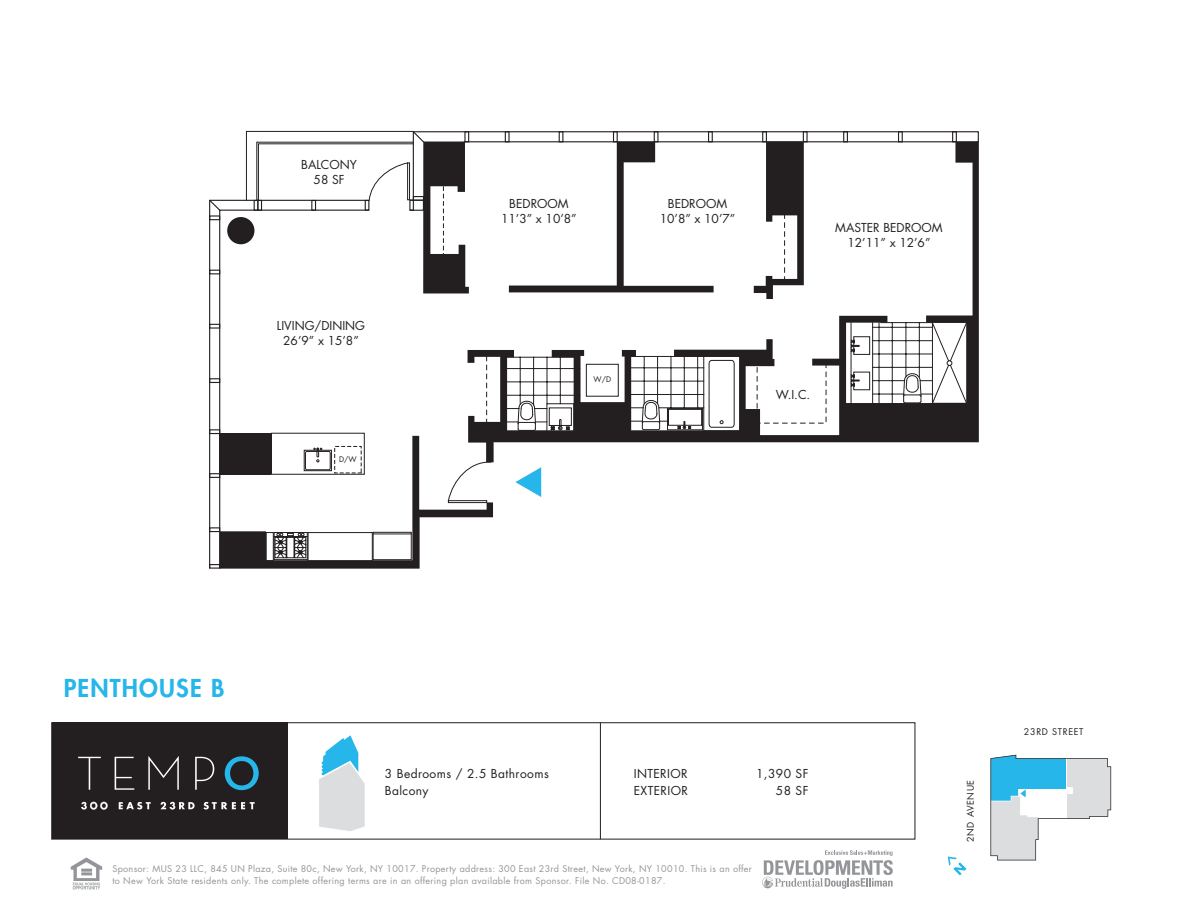
<style>
.page{position:relative;width:1188px;height:918px;background:#fff}
.page>*{position:absolute;margin:0;border:0;box-sizing:border-box;transform-origin:0 0}
.t1{font:800 24px "Futura";letter-spacing:.05em;color:#26b6ea}
.t2{font:12px/15px "Futura";color:#231f20;text-align:center}
.t3{font:12px/17.4px "Futura";letter-spacing:.035em;color:#231f20}
.t4{font:9px/12px "Futura";letter-spacing:.035em;color:#939598}
.t5{font:9px "Futura";letter-spacing:.075em;color:#231f20}
.t6{font:7.5px "Futura";color:#231f20}
</style>
<div class="page">
<svg style="left:990px;top:755px;width:121px;height:105px"></svg>
<svg style="left:319px;top:735px;width:46px;height:96px"></svg>
<svg style="left:209px;top:199px;width:156px;height:370px"></svg>
<svg style="left:209px;top:199px;width:12px;height:13px"></svg>
<svg style="left:515px;top:467px;width:26px;height:30px"></svg>
<svg style="left:468px;top:299px;width:511px;height:163px"></svg>
<div style="left:220px;top:433px;width:51px;height:42px;background:#231f20"></div>
<div style="left:227px;top:217px;width:27px;height:27px;background:#231f20;border-radius:50%"></div>
<div style="left:547px;top:404px;width:27px;height:28px;border:1px solid #231f20"></div>
<div style="left:549px;top:408px;width:23px;height:18px;border:1px solid #231f20"></div>
<svg style="left:507px;top:399px;width:63px;height:32px"></svg>
<svg style="left:246px;top:131px;width:733px;height:168px"></svg>
<svg style="left:220px;top:436px;width:273px;height:133px"></svg>
<div style="left:410px;top:200px;width:14px;height:11px;border:1px solid #231f20"></div>
<div style="left:52px;top:723px;width:236px;height:116px;background:#231f20"></div>
<svg style="left:78px;top:757px;width:23px;height:33px"></svg>
<svg style="left:115px;top:757px;width:19px;height:33px"></svg>
<svg style="left:148px;top:756px;width:31px;height:34px"></svg>
<svg style="left:195px;top:757px;width:19px;height:33px"></svg>
<svg style="left:225px;top:756px;width:34px;height:34px"></svg>
<svg style="left:81px;top:802px;width:27px;height:8px"></svg>
<svg style="left:119px;top:802px;width:32px;height:7px"></svg>
<svg style="left:160px;top:802px;width:35px;height:8px"></svg>
<svg style="left:204px;top:802px;width:51px;height:7px"></svg>
<div style="left:51px;top:722px;width:864px;height:117px;border:1px solid #231f20"></div>
<img style="left:71px;top:858px;width:31px;height:31px">
<hr style="left:600px;top:723px;width:1px;height:116px;background:#231f20">
<svg style="left:948px;top:857px;width:18px;height:18px"></svg>
<svg style="left:762px;top:850px;width:131px;height:39px"></svg>
<h2 class="t2" style="left:301px;top:157px;width:57px">BALCONY<br>58 SF</h2>
<h2 class="t2" style="left:277px;top:318px;width:90px">LIVING/DINING<br>26’9” x 15’8”</h2>
<p class="t6" style="left:339px;top:454px;width:19px">D/W</p>
<h2 class="t2" style="left:501px;top:196px;width:77px">BEDROOM<br>11’3” x 10’8”</h2>
<h2 class="t2" style="left:660px;top:196px;width:77px">BEDROOM<br>10’8” x 10’7”</h2>
<h2 class="t2" style="left:835px;top:220px;width:109px">MASTER BEDROOM<br>12’11” x 12’6”</h2>
<p class="t6" style="left:594px;top:375px;width:19px">W/D</p>
<h2 class="t2" style="left:776px;top:388px;width:36px">W.I.C.</h2>
<h1 class="t1" style="left:64px;top:673px;width:162px">PENTHOUSE B</h1>
<h2 class="t3" style="left:385px;top:765px;width:165px">3 Bedrooms / 2.5 Bathrooms<br>Balcony</h2>
<h2 class="t3" style="left:634px;top:765px;width:56px">INTERIOR<br>EXTERIOR</h2>
<h2 class="t2" style="left:756px;top:765px;width:54px;line-height:17.4px;text-align:right">1,390 SF<br>58 SF</h2>
<p class="t4" style="left:112px;top:863px;width:641px">Sponsor: MUS 23 LLC, 845 UN Plaza, Suite 80c, New York, NY 10017. Property address: 300 East 23rd Street, New York, NY 10010. This is an offer to New York State residents only. The complete offering terms are in an offering plan available from Sponsor. File No. CD08-0187.</p>
<p class="t5" style="left:965px;top:842px;width:64px;rotate:-90deg">2ND AVENUE</p>
<p class="t5" style="left:1024px;top:726px;width:61px">23RD STREET</p>
</div>
